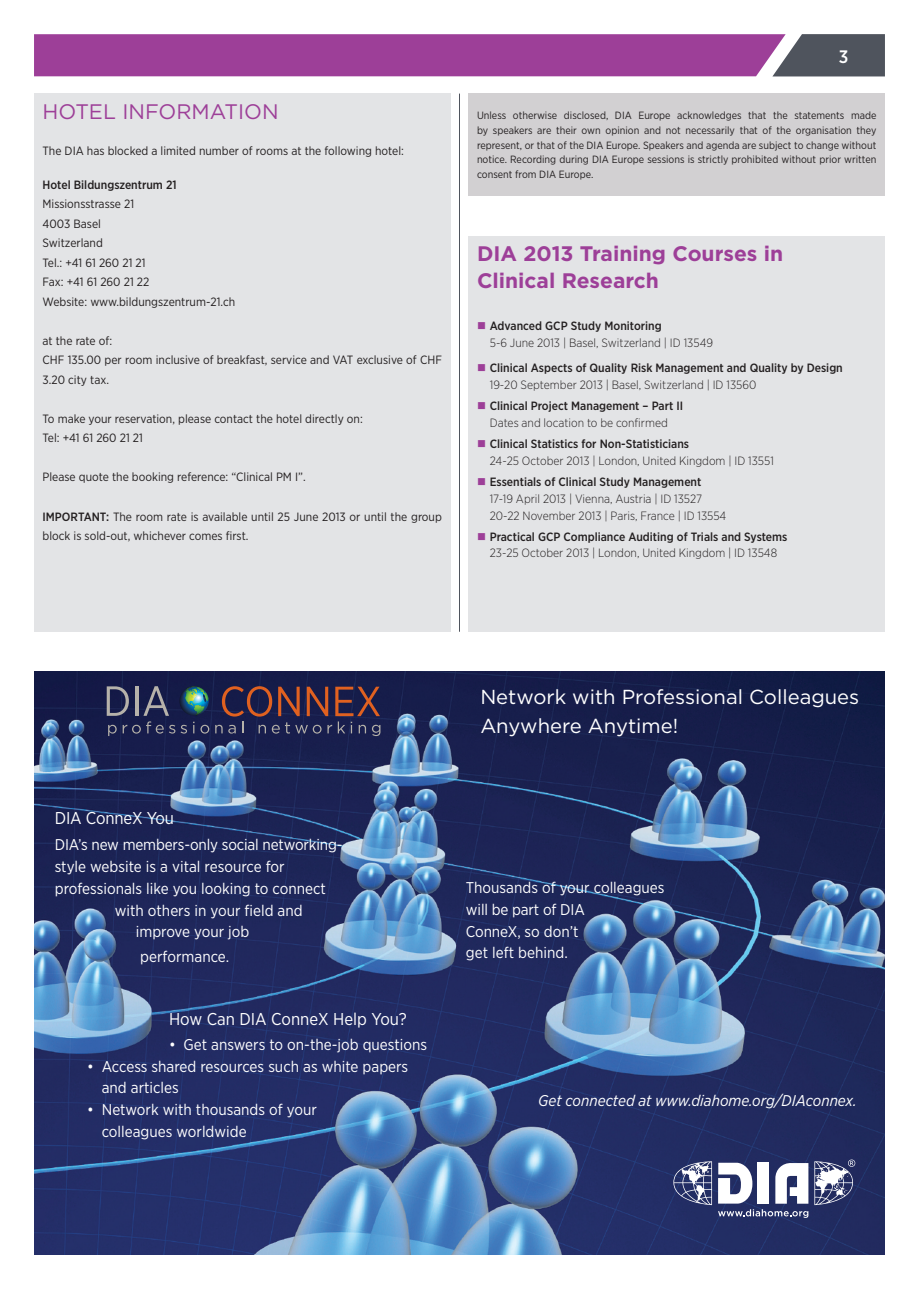
<style>
.page{position:relative;width:919px;height:1289px;background:#fff}
.page>*{position:absolute;margin:0;border:0;box-sizing:border-box;transform-origin:0 0}
.t1{font:700 21px/27px "Gotham";color:#9d3f98}
.HOTEL_INFORMATION{font:21px "Gotham";color:#9d3f98}
.t2{font:20.25px/29.5px "Gotham";color:#fff}
.Page{font:500 18px "Gotham Narrow";color:#fff}
.t3{font:17.1px "Gotham Narrow";color:#fff}
.t4{font:15.6px/21.8px "Gotham Narrow";color:#fff}
.t5{font:italic 15.6px "Gotham Narrow";color:#fff}
.Plain_text{font:12px/19.5px "Gotham Narrow";color:#231f20}
.Calender_Combo_Train{font:300 12px "Gotham Narrow";color:#231f20}
.Calender_TBlack{font:500 12px "Gotham Narrow";color:#231f20}
.Plain_text-2{font:500 12px "Gotham Narrow";color:#231f20}
.Disclosure_box{font:10.5px/14.7px "Gotham Narrow";color:#231f20;text-align:justify}
.s1{font-weight:500}
.s2{color:#9d3f98}
</style>
<div class="page">
<svg style="left:34px;top:34px;width:850px;height:42px;background:#964593"></svg>
<hr style="left:459px;top:94px;width:1px;height:537px;background:#4f545d">
<div style="left:34px;top:94px;width:416px;height:537px;background:#e3e4e6"></div>
<div style="left:468px;top:236px;width:416px;height:395px;background:#e3e4e6"></div>
<img style="left:34px;top:671px;width:850px;height:583px">
<svg style="left:673px;top:1159px;width:182px;height:58px"></svg>
<svg style="left:107px;top:686px;width:102px;height:50px;background:#33405e"></svg>
<svg style="left:215px;top:686px;width:165px;height:50px;background:#3e2e48"></svg>
<div style="left:468px;top:93px;width:416px;height:102px;background:#d2d0d2"></div>
<p class="HOTEL_INFORMATION" style="left:43px;top:98px;width:238px">HOTEL INFORMATION</p>
<p class="Plain_text" style="left:43px;top:141px;width:363px">The DIA has blocked a limited number of rooms at the following hotel:</p>
<p class="Plain_text-2" style="left:43px;top:177px;width:136px">Hotel Bildungszentrum 21</p>
<p class="Plain_text" style="left:43px;top:194px;width:93px">Missionsstrasse 21</p>
<p class="Plain_text" style="left:43px;top:214px;width:60px">4003 Basel</p>
<p class="Plain_text" style="left:43px;top:233px;width:62px">Switzerland</p>
<p class="Plain_text" style="left:43px;top:253px;width:105px">Tel.: +41 61 260 21 21</p>
<p class="Plain_text" style="left:43px;top:272px;width:108px">Fax: +41 61 260 21 22</p>
<p class="Plain_text" style="left:43px;top:292px;width:194px">Website: www.bildungszentrum-21.ch</p>
<p class="Plain_text" style="left:43px;top:331px;width:71px">at the rate of:</p>
<p class="Plain_text" style="left:43px;top:350px;width:401px">CHF 135.00 per room inclusive of breakfast, service and VAT exclusive of CHF<br>3.20 city tax.</p>
<p class="Plain_text" style="left:43px;top:409px;width:322px">To make your reservation, please contact the hotel directly on:</p>
<p class="Plain_text" style="left:43px;top:428px;width:102px">Tel: +41 61 260 21 21</p>
<p class="Plain_text" style="left:43px;top:467px;width:265px">Please quote the booking reference: “Clinical PM I”.</p>
<p class="Plain_text" style="left:43px;top:506px;width:401px"><span class="s1">IMPORTANT:</span> The room rate is available until 25 June 2013 or until the group block is sold-out, whichever comes first.</p>
<p class="Page" style="left:838px;top:45px;width:11px">3</p>
<p class="Disclosure_box" style="left:477px;top:108px;width:401px">Unless otherwise disclosed, DIA Europe acknowledges that the statements made by speakers are their own opinion and not necessarily that of the organisation they represent, or that of the DIA Europe. Speakers and agenda are subject to change without notice. Recording during DIA Europe sessions is strictly prohibited without prior written consent from DIA Europe.</p>
<p class="t1" style="left:477px;top:240px;width:308px">DIA 2013 Training Courses in<br>Clinical Research</p>
<p class="Calender_TBlack" style="left:477px;top:318px;width:186px"><span class="s2">■</span> Advanced GCP Study Monitoring</p>
<p class="Calender_Combo_Train" style="left:489px;top:335px;width:225px">5-6 June 2013 | Basel, Switzerland | ID 13549</p>
<p class="Calender_TBlack" style="left:477px;top:360px;width:367px"><span class="s2">■</span> Clinical Aspects of Quality Risk Management and Quality by Design</p>
<p class="Calender_Combo_Train" style="left:489px;top:377px;width:268px">19-20 September 2013 | Basel, Switzerland | ID 13560</p>
<p class="Calender_TBlack" style="left:477px;top:398px;width:208px"><span class="s2">■</span> Clinical Project Management – Part II</p>
<p class="Calender_Combo_Train" style="left:489px;top:415px;width:180px">Dates and location to be confirmed</p>
<p class="Calender_TBlack" style="left:477px;top:436px;width:214px"><span class="s2">■</span> Clinical Statistics for Non-Statisticians</p>
<p class="Calender_Combo_Train" style="left:489px;top:453px;width:285px">24-25 October 2013 | London, United Kingdom | ID 13551</p>
<p class="Calender_TBlack" style="left:477px;top:474px;width:226px"><span class="s2">■</span> Essentials of Clinical Study Management</p>
<p class="Calender_Combo_Train" style="left:489px;top:491px;width:214px">17-19 April 2013 | Vienna, Austria | ID 13527</p>
<p class="Calender_Combo_Train" style="left:489px;top:508px;width:238px">20-22 November 2013 | Paris, France | ID 13554</p>
<p class="Calender_TBlack" style="left:477px;top:529px;width:312px"><span class="s2">■</span> Practical GCP Compliance Auditing of Trials and Systems</p>
<p class="Calender_Combo_Train" style="left:489px;top:546px;width:289px">23-25 October 2013 | London, United Kingdom | ID 13548</p>
<p class="t3" style="left:55px;top:807px;width:121px">DIA ConneX You</p>
<p class="t4" style="left:55px;top:833px;width:289px">DIA’s new members-only social networking-</p>
<p class="t4" style="left:55px;top:855px;width:231px">style website is a vital resource for</p>
<p class="t4" style="left:55px;top:877px;width:273px">professionals like you looking to connect</p>
<p class="t4" style="left:115px;top:899px;width:189px">with others in your field and</p>
<p class="t4" style="left:136px;top:920px;width:115px">improve your job</p>
<p class="t4" style="left:140px;top:945px;width:90px">performance.</p>
<p class="t3" style="left:169px;top:1008px;width:239px">How Can DIA ConneX Help You?</p>
<p class="t4" style="left:169px;top:1033px;width:260px">• Get answers to on-the-job questions</p>
<p class="t4" style="left:102px;top:1054px;width:308px;text-indent:-14px">• Access shared resources such as white papers and articles</p>
<p class="t4" style="left:102px;top:1098px;width:216px;text-indent:-14px">• Network with thousands of your colleagues worldwide</p>
<p class="t2" style="left:480px;top:681px;width:380px">Network with Professional Colleagues<br>Anywhere Anytime!</p>
<p class="t4" style="left:466px;top:876px;width:200px">Thousands of your colleagues will be part of DIA<br>ConneX, so don’t<br>get left behind.</p>
<p class="t5" style="left:538px;top:1090px;width:320px">Get connected at www.diahome.org/DIAconnex.</p>
</div>
